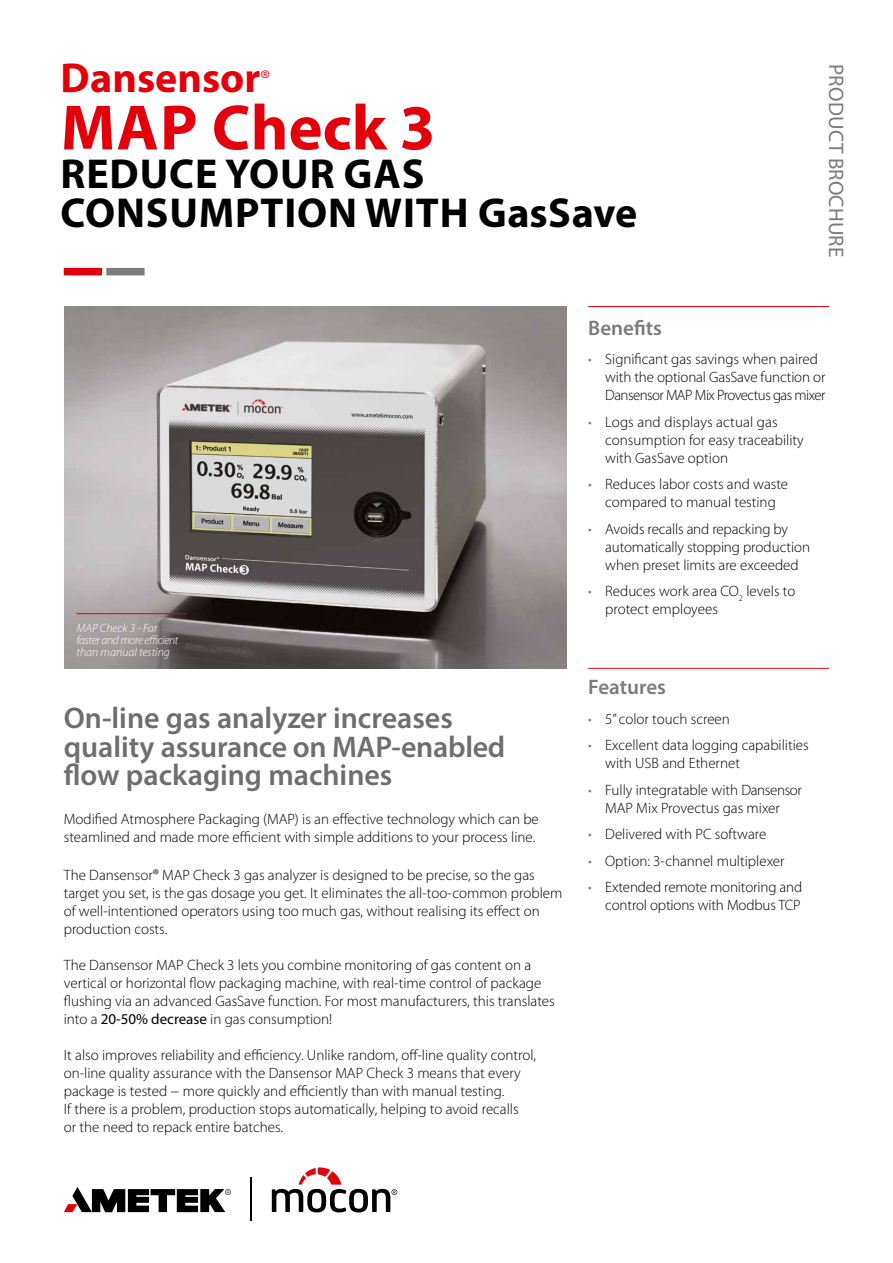
<style>
.page{position:relative;width:893px;height:1263px;background:#fff}
.page>*{position:absolute;margin:0;border:0;box-sizing:border-box;transform-origin:0 0}
.t1{font:700 64.5px "Myriad Pro";letter-spacing:.005em;color:#e3000b}
.t2{font:700 42px/39px "Myriad Pro";letter-spacing:.02em;color:#000}
.t3{font:700 42px "Myriad Pro";color:#e3000b}
.t4{font:600 30px/28.5px "Myriad Pro";color:#6e6e6e}
.t5{font:600 21px "Myriad Pro";color:#7a7b7a}
.t6{font:21px "Myriad Pro";letter-spacing:.01em;color:#7a7b7a}
.t7{font:300 15px/18px "Myriad Pro";color:#000}
.t8{font:italic 300 12px/12px "Myriad Pro";color:#fff}
.s1{font-weight:300;font-size:24.45px}
.s2{font-size:15.75px}
.s3{font-weight:400}
.s4{color:#7a7b7a}
</style>
<div class="page">
<img style="left:65px;top:306px;width:502px;height:363px">
<div style="left:64px;top:268px;width:38px;height:7px;background:#e3000b"></div>
<div style="left:106px;top:268px;width:39px;height:7px;background:#7a7b7a"></div>
<hr style="left:588px;top:306px;width:241px;height:1px;background:#e3000b">
<hr style="left:588px;top:668px;width:241px;height:1px;background:#e3000b">
<hr style="left:77px;top:613px;width:110px;height:1px;background:#e3000b">
<svg style="left:272px;top:1167px;width:125px;height:45px"></svg>
<hr style="left:251px;top:1177px;width:1px;height:43px;background:#000">
<svg style="left:64px;top:1187px;width:167px;height:25px"></svg>
<h2 class="t3" style="left:61px;top:51px;width:211px">Dansensor<span class="s1">®</span></h2>
<h1 class="t1" style="left:61px;top:86px;width:376px">MAP Check 3</h1>
<h2 class="t2" style="left:61px;top:153px;width:578px">REDUCE YOUR GAS<br>CONSUMPTION WITH GasSave</h2>
<h3 class="t6" style="left:849px;top:64px;width:195px;rotate:90deg">PRODUCT BROCHURE</h3>
<p class="t8" style="left:77px;top:621px;width:103px">MAP Check 3 - Far faster and more efficient than manual testing</p>
<h3 class="t4" style="left:64px;top:703px;width:443px">On-line gas analyzer increases quality assurance on MAP-enabled flow packaging machines</h3>
<p class="t7" style="left:64px;top:810px;width:477px">Modified Atmosphere Packaging (MAP) is an effective technology which can be steamlined and made more efficient with simple additions to your process line.</p>
<p class="t7" style="left:64px;top:865px;width:500px">The Dansensor<span class="s2">®</span> MAP Check 3 gas analyzer is designed to be precise, so the gas target you set, is the gas dosage you get. It eliminates the all-too-common problem of well-intentioned operators using too much gas, without realising its effect on production costs.</p>
<p class="t7" style="left:64px;top:955px;width:492px">The Dansensor MAP Check 3 lets you combine monitoring of gas content on a vertical or horizontal flow packaging machine, with real-time control of package flushing via an advanced GasSave function. For most manufacturers, this translates into a <span class="s3">20-50% decrease</span> in gas consumption!</p>
<p class="t7" style="left:64px;top:1045px;width:474px">It also improves reliability and efficiency. Unlike random, off-line quality control, on-line quality assurance with the Dansensor MAP Check 3 means that every package is tested − more quickly and efficiently than with manual testing.<br>If there is a problem, production stops automatically, helping to avoid recalls<br>or the need to repack entire batches.</p>
<h3 class="t5" style="left:588px;top:314px;width:75px">Benefits</h3>
<p class="t7" style="left:605px;top:350px;width:222px;text-indent:-17px"><span class="s4">•</span> Significant gas savings when paired with the optional GasSave function or<br>Dansensor MAP Mix Provectus gas mixer</p>
<p class="t7" style="left:605px;top:413px;width:200px;text-indent:-17px"><span class="s4">•</span> Logs and displays actual gas consumption for easy traceability with GasSave option</p>
<p class="t7" style="left:588px;top:475px;width:201px;text-align:center"><span class="s4">•</span> Reduces labor costs and waste compared to manual testing</p>
<p class="t7" style="left:605px;top:520px;width:207px;text-indent:-17px"><span class="s4">•</span> Avoids recalls and repacking by automatically stopping production when preset limits are exceeded</p>
<p class="t7" style="left:605px;top:582px;width:192px;text-indent:-17px"><span class="s4">•</span> Reduces work area CO<sub>2</sub> levels to protect employees</p>
<h3 class="t5" style="left:588px;top:674px;width:79px">Features</h3>
<p class="t7" style="left:588px;top:710px;width:143px"><span class="s4">•</span> 5” color touch screen</p>
<p class="t7" style="left:605px;top:736px;width:205px;text-indent:-17px"><span class="s4">•</span> Excellent data logging capabilities with USB and Ethernet</p>
<p class="t7" style="left:588px;top:781px;width:215px;text-align:center"><span class="s4">•</span> Fully integratable with Dansensor<br>MAP Mix Provectus gas mixer</p>
<p class="t7" style="left:588px;top:825px;width:180px"><span class="s4">•</span> Delivered with PC software</p>
<p class="t7" style="left:588px;top:852px;width:198px"><span class="s4">•</span> Option: 3-channel multiplexer</p>
<p class="t7" style="left:588px;top:878px;width:216px;text-align:right"><span class="s4">•</span> Extended remote monitoring and control options with Modbus TCP</p>
</div>
